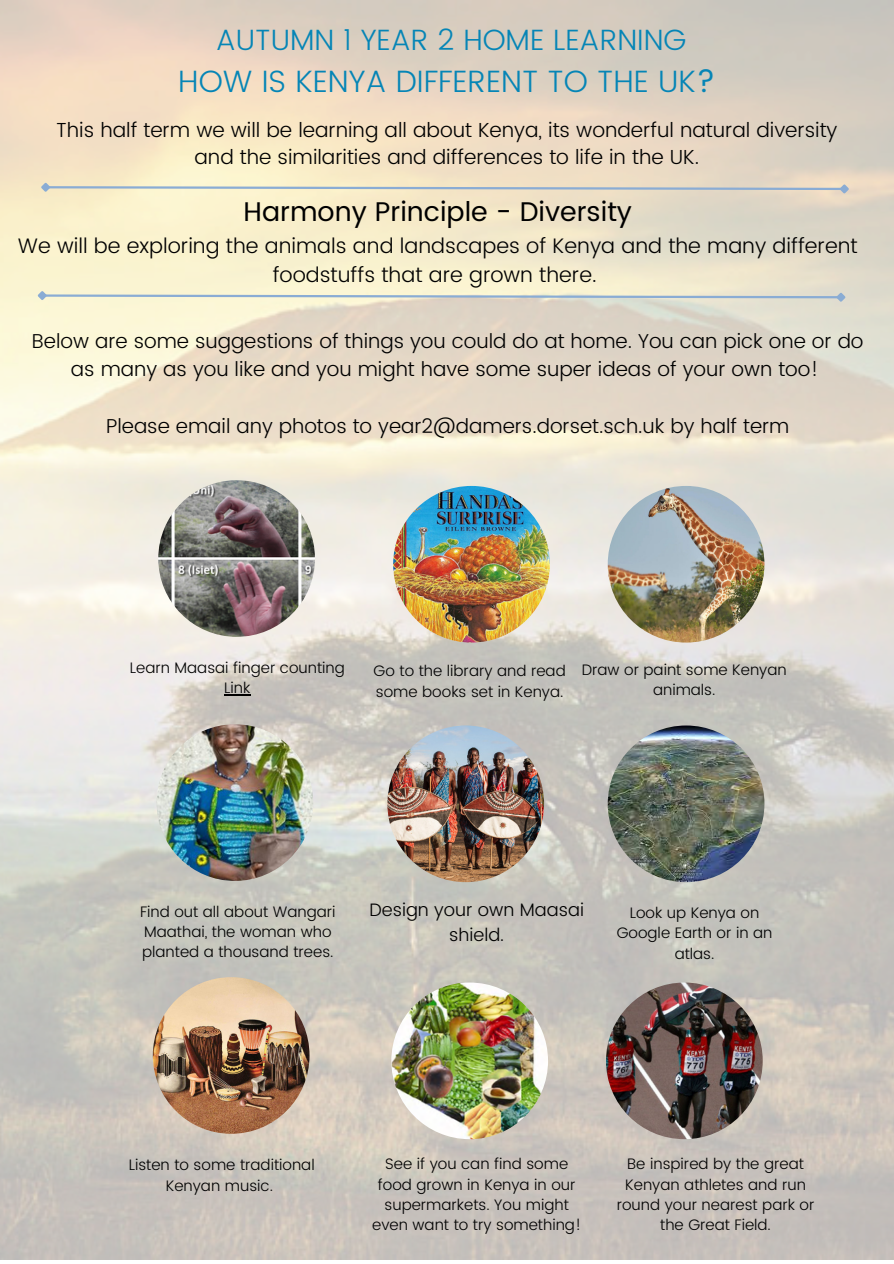
<style>
.page{position:relative;width:894px;height:1264px;background:#fff}
.page>*{position:absolute;margin:0;border:0;box-sizing:border-box;transform-origin:0 0}
.t1{font:300 30.9px "Poppins";color:#0585b6}
.t2{font:300 29.4px "Poppins";color:#0585b6}
.t3{font:27px "Poppins";color:#000}
.t4{font:300 21px/29.2px "Poppins";color:#000;text-align:center}
.t5{font:300 20.4px/27.9px "Poppins";color:#000;text-align:center}
.t6{font:300 20.1px/28.2px "Poppins";color:#000;text-align:center}
.t7{font:300 18px/24.8px "Poppins";color:#000;text-align:center}
.t8{font:300 15.15px/20.2px "Poppins";color:#000;text-align:center}
.s1{font-weight:400}
</style>
<div class="page">
<img style="left:0;top:0;width:893px;height:1259px">
<img style="left:158px;top:480px;width:157px;height:157px;border-radius:50%">
<img style="left:607px;top:725px;width:157px;height:157px;border-radius:50%">
<img style="left:607px;top:486px;width:157px;height:156px;border-radius:50%">
<img style="left:393px;top:486px;width:156px;height:156px;border-radius:50%">
<img style="left:156px;top:724px;width:157px;height:156px;border-radius:50%">
<img style="left:606px;top:982px;width:156px;height:157px;border-radius:50%">
<img style="left:391px;top:982px;width:157px;height:157px;border-radius:50%">
<img style="left:153px;top:977px;width:156px;height:156px;border-radius:50%">
<img style="left:387px;top:725px;width:157px;height:157px;border-radius:50%">
<svg style="left:39px;top:181px;width:811px;height:14px;background:#e1dcc9"></svg>
<svg style="left:36px;top:289px;width:811px;height:15px;background:#e1e1d1"></svg>
<svg style="left:224px;top:694px;width:26px;height:1px"></svg>
<p class="t2" style="left:216px;top:22px;width:472px">AUTUMN 1 YEAR 2 HOME LEARNING</p>
<p class="t1" style="left:178px;top:64px;width:538px">HOW IS KENYA DIFFERENT TO THE UK<span class="s1">?</span></p>
<p class="t5" style="left:56px;top:116px;width:782px">This half term we will be learning all about Kenya, its wonderful natural diversity and the similarities and differences to life in the UK.</p>
<p class="t3" style="left:243px;top:196px;width:390px">Harmony Principle - Diversity</p>
<p class="t4" style="left:18px;top:231px;width:841px">We will be exploring the animals and landscapes of Kenya and the many different foodstuffs that are grown there.</p>
<p class="t6" style="left:32px;top:327px;width:832px">Below are some suggestions of things you could do at home. You can pick one or do as many as you like and you might have some super ideas of your own too!</p>
<p class="t6" style="left:106px;top:411px;width:684px">Please email any photos to year2@damers.dorset.sch.uk by half term</p>
<p class="t8" style="left:130px;top:657px;width:216px">Learn Maasai finger counting<br>Link</p>
<p class="t8" style="left:373px;top:660px;width:194px;line-height:20.9px;text-align:left">Go to the library and read some books set in Kenya.</p>
<p class="t8" style="left:581px;top:659px;width:206px">Draw or paint some Kenyan animals.</p>
<p class="t8" style="left:140px;top:901px;width:197px;text-align:left">Find out all about Wangari<br>Maathai, the woman who planted a thousand trees.</p>
<p class="t7" style="left:369px;top:897px;width:216px">Design your own Maasai shield.</p>
<p class="t8" style="left:616px;top:901px;width:157px;line-height:20.9px">Look up Kenya on<br>Google Earth or in an atlas.</p>
<h3 class="t8" style="left:129px;top:1154px;width:187px;line-height:20.9px">Listen to some traditional<br>Kenyan music.</h3>
<p class="t8" style="left:372px;top:1153px;width:210px">See if you can find some food grown in Kenya in our supermarkets. You might even want to try something!</p>
<p class="t8" style="left:616px;top:1153px;width:199px">Be inspired by the great<br>Kenyan athletes and run round your nearest park or the Great Field.</p>
</div>
